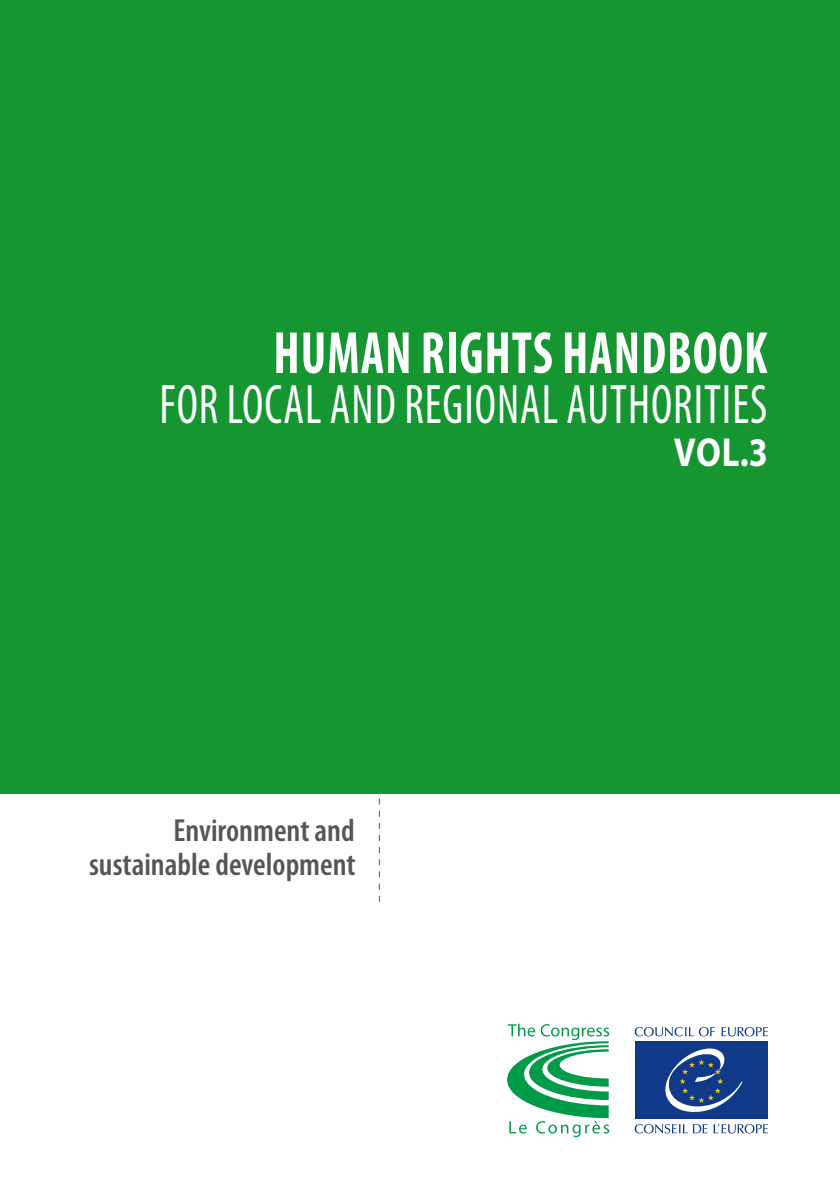
<style>
.page{position:relative;width:840px;height:1191px;background:#fff}
.page>*{position:absolute;margin:0;border:0;box-sizing:border-box;transform-origin:0 0}
.t1{font:700 condensed 60px "Myriad Pro";letter-spacing:.02em;color:#fff;scale:.85 1}
.t2{font:condensed 56px "Myriad Pro";letter-spacing:.02em;color:#fff;scale:.85 1}
.t3{font:700 40.6px "Myriad Pro";color:#fff;scale:.85 1}
._04_Rubriques_ENG{font:600 condensed 32px/34px "Myriad Pro";color:#555756;text-align:right}
</style>
<div class="page">
<div style="left:0;top:0;width:839px;height:794px;background:#159631"></div>
<svg style="left:507px;top:1023px;width:101px;height:114px"></svg>
<svg style="left:721px;top:1027px;width:46px;height:9px"></svg>
<svg style="left:634px;top:1027px;width:80px;height:9px"></svg>
<svg style="left:713px;top:1124px;width:54px;height:9px"></svg>
<svg style="left:634px;top:1124px;width:73px;height:9px"></svg>
<div style="left:635px;top:1041px;width:132px;height:77px;background:#103a89"></div>
<svg style="left:665px;top:1048px;width:77px;height:64px"></svg>
<svg style="left:378px;top:798px;width:1px;height:103px"></svg>
<p class="t1" style="left:273px;top:315px;width:582px">HUMAN RIGHTS HANDBOOK</p>
<p class="t2" style="left:159px;top:371px;width:716px">FOR LOCAL AND REGIONAL AUTHORITIES</p>
<p class="t3" style="left:673px;top:429px;width:112px">VOL.3</p>
<p class="_04_Rubriques_ENG" style="left:89px;top:812px;width:268px">Environment and sustainable development</p>
</div>
